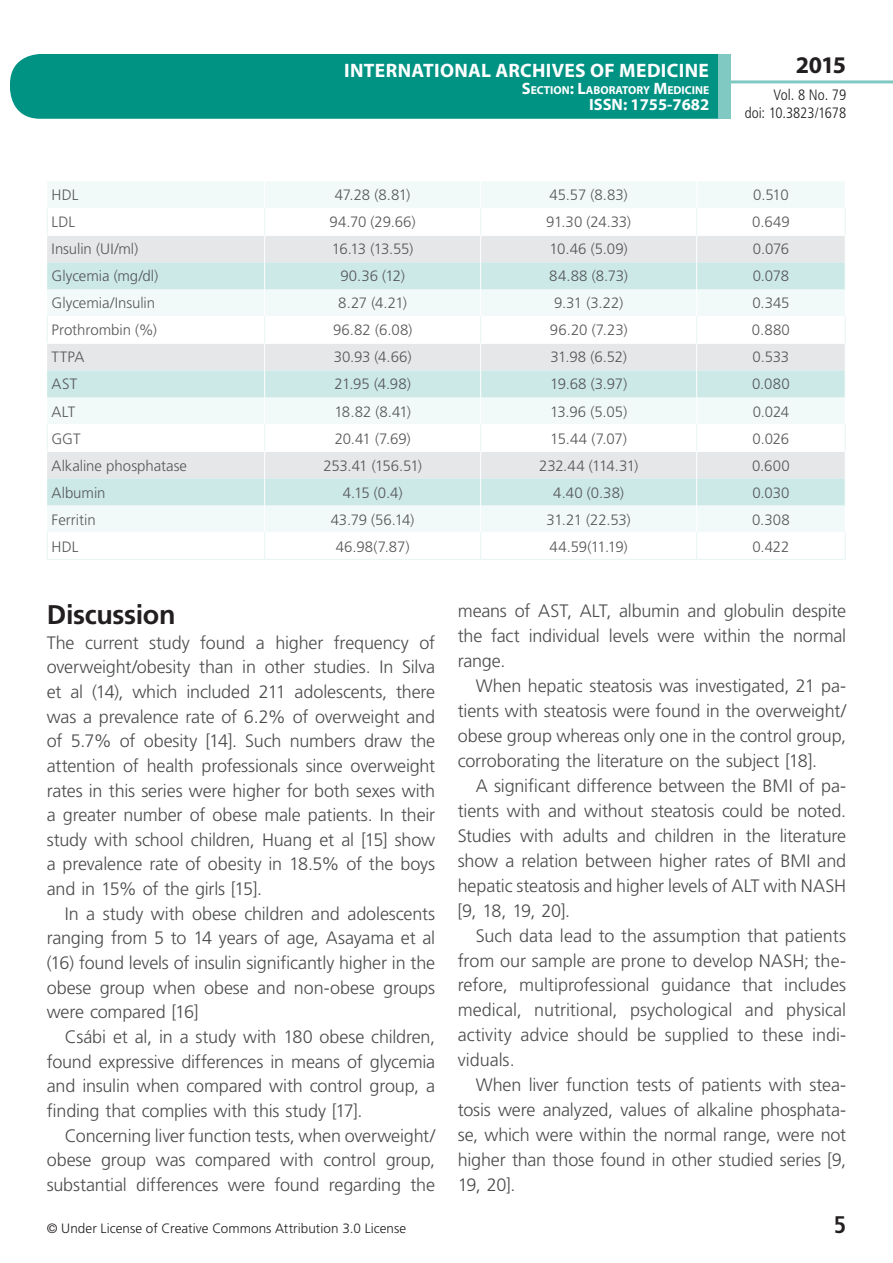
<style>
.page{position:relative;width:893px;height:1263px;background:#fff}
.page>*{position:absolute;margin:0;border:0;box-sizing:border-box;transform-origin:0 0}
.t1{font:700 27px "Frutiger LT Std";letter-spacing:-.015em;color:#231f20}
.t2{font:700 24px "Myriad Pro";color:#231f20}
.t3{font:700 condensed 24px "Frutiger LT Std";color:#231f20}
.t4{font:700 19.5px "Myriad Pro";letter-spacing:.02em;color:#fff}
.t5{font:300 18px/24.6px "Frutiger LT Std";letter-spacing:-.01em;color:#4b4c4d;text-align:justify}
.t6{font:700 16.5px "Myriad Pro";color:#fff}
.t7{font:300 15px "Frutiger LT Std";letter-spacing:-.005em;color:#57585a}
.t8{font:300 condensed 15px/18px "Frutiger LT Std";letter-spacing:-.01em;color:#231f20;text-align:right}
.t9{font:300 15px "Frutiger LT Std";letter-spacing:-.045em;color:#57585a}
.t10{font:300 15px "Frutiger LT Std";letter-spacing:-.03em;color:#57585a}
.t11{font:300 13.5px "Frutiger LT Std";letter-spacing:.005em;color:#231f20}
.t12{font:700 11.55px "Myriad Pro";color:#fff}
.s1{font-size:16.5px}
</style>
<div class="page">
<div style="left:10px;top:54px;width:775px;height:65px;background:#009384;border-radius:30px"></div>
<div style="left:732px;top:0;width:161px;height:157px;background:#fff"></div>
<hr style="left:730px;top:80px;width:163px;height:3px;background:#80c9c2">
<div style="left:718px;top:54px;width:13px;height:65px;background:#80c9c2"></div>
<div style="left:47px;top:182px;width:797px;height:26px;background:#f2faf9"></div>
<div style="left:47px;top:505px;width:798px;height:27px;background:#f2faf9"></div>
<div style="left:47px;top:236px;width:798px;height:26px;background:#e6e7e9"></div>
<svg style="left:47px;top:262px;width:798px;height:243px"></svg>
<hr style="left:47px;top:343px;width:218px;height:1px;background:#fff">
<hr style="left:265px;top:343px;width:216px;height:1px;background:#fff">
<hr style="left:481px;top:343px;width:216px;height:1px;background:#fff">
<hr style="left:697px;top:343px;width:149px;height:1px;background:#fff">
<hr style="left:47px;top:451px;width:218px;height:1px;background:#fff">
<hr style="left:265px;top:451px;width:216px;height:1px;background:#fff">
<hr style="left:481px;top:451px;width:216px;height:1px;background:#fff">
<hr style="left:697px;top:451px;width:149px;height:1px;background:#fff">
<svg style="left:47px;top:208px;width:1px;height:27px"></svg>
<svg style="left:47px;top:316px;width:1px;height:27px"></svg>
<svg style="left:47px;top:424px;width:1px;height:27px"></svg>
<svg style="left:47px;top:532px;width:1px;height:27px"></svg>
<svg style="left:264px;top:182px;width:1px;height:377px"></svg>
<svg style="left:480px;top:182px;width:1px;height:377px"></svg>
<svg style="left:696px;top:182px;width:1px;height:377px"></svg>
<svg style="left:845px;top:208px;width:1px;height:351px"></svg>
<hr style="left:47px;top:559px;width:218px;height:1px;background:#e6f4f3">
<hr style="left:265px;top:559px;width:216px;height:1px;background:#e6f4f3">
<hr style="left:481px;top:559px;width:216px;height:1px;background:#e6f4f3">
<hr style="left:697px;top:559px;width:149px;height:1px;background:#e6f4f3">
<p class="t4" style="left:344px;top:58px;width:366px">INTERNATIONAL ARCHIVES OF MEDICINE</p>
<p class="t12" style="left:522px;top:82px;width:189px"><span class="s1">S</span>ECTION<span class="s1">: L</span>ABORATORY <span class="s1">M</span>EDICINE</p>
<p class="t6" style="left:589px;top:94px;width:122px">ISSN : 1755-7682</p>
<h2 class="t2" style="left:796px;top:49px;width:52px">2015</h2>
<p class="t8" style="left:745px;top:86px;width:103px">Vol. 8 No. 79<br>doi: 10.3823/1678</p>
<p class="t7" style="left:52px;top:187px;width:28px">HDL</p>
<p class="t7" style="left:335px;top:187px;width:77px">47.28 (8.81)</p>
<p class="t7" style="left:550px;top:187px;width:80px">45.57 (8.83)</p>
<p class="t7" style="left:753px;top:187px;width:37px">0.510</p>
<p class="t7" style="left:52px;top:214px;width:25px">LDL</p>
<p class="t7" style="left:330px;top:214px;width:88px">94.70 (29.66)</p>
<p class="t7" style="left:546px;top:214px;width:86px">91.30 (24.33)</p>
<p class="t7" style="left:752px;top:214px;width:39px">0.649</p>
<p class="t7" style="left:52px;top:241px;width:88px">Insulin (UI/ml)</p>
<p class="t7" style="left:332px;top:241px;width:83px">16.13 (13.55)</p>
<p class="t7" style="left:550px;top:241px;width:80px">10.46 (5.09)</p>
<p class="t7" style="left:753px;top:241px;width:38px">0.076</p>
<p class="t7" style="left:52px;top:268px;width:108px">Glycemia (mg/dl)</p>
<p class="t7" style="left:340px;top:268px;width:66px">90.36 (12)</p>
<p class="t7" style="left:549px;top:268px;width:80px">84.88 (8.73)</p>
<p class="t7" style="left:753px;top:268px;width:38px">0.078</p>
<p class="t7" style="left:52px;top:295px;width:105px">Glycemia/Insulin</p>
<p class="t7" style="left:338px;top:295px;width:70px">8.27 (4.21)</p>
<p class="t7" style="left:554px;top:295px;width:71px">9.31 (3.22)</p>
<p class="t7" style="left:752px;top:295px;width:39px">0.345</p>
<p class="t7" style="left:52px;top:322px;width:107px">Prothrombin (%)</p>
<p class="t7" style="left:333px;top:322px;width:81px">96.82 (6.08)</p>
<p class="t7" style="left:550px;top:322px;width:79px">96.20 (7.23)</p>
<p class="t7" style="left:752px;top:322px;width:40px">0.880</p>
<p class="t7" style="left:52px;top:349px;width:34px">TTPA</p>
<p class="t7" style="left:334px;top:349px;width:79px">30.93 (4.66)</p>
<p class="t7" style="left:550px;top:349px;width:78px">31.98 (6.52)</p>
<p class="t7" style="left:753px;top:349px;width:38px">0.533</p>
<p class="t7" style="left:52px;top:376px;width:27px">AST</p>
<p class="t7" style="left:334px;top:376px;width:78px">21.95 (4.98)</p>
<p class="t7" style="left:550px;top:376px;width:79px">19.68 (3.97)</p>
<p class="t7" style="left:752px;top:376px;width:39px">0.080</p>
<p class="t7" style="left:52px;top:403px;width:25px">ALT</p>
<p class="t7" style="left:334px;top:403px;width:78px">18.82 (8.41)</p>
<p class="t7" style="left:550px;top:403px;width:79px">13.96 (5.05)</p>
<p class="t7" style="left:753px;top:403px;width:38px">0.024</p>
<p class="t7" style="left:52px;top:430px;width:30px">GGT</p>
<p class="t7" style="left:335px;top:430px;width:77px">20.41 (7.69)</p>
<p class="t7" style="left:550px;top:430px;width:78px">15.44 (7.07)</p>
<p class="t7" style="left:753px;top:430px;width:38px">0.026</p>
<p class="t7" style="left:52px;top:457px;width:137px">Alkaline phosphatase</p>
<p class="t9" style="left:323px;top:457px;width:100px">253.41 (156.51)</p>
<p class="t10" style="left:539px;top:457px;width:101px">232.44 (114.31)</p>
<p class="t7" style="left:752px;top:457px;width:39px">0.600</p>
<p class="t7" style="left:52px;top:484px;width:55px">Albumin</p>
<p class="t7" style="left:343px;top:484px;width:61px">4.15 (0.4)</p>
<p class="t7" style="left:553px;top:484px;width:72px">4.40 (0.38)</p>
<p class="t7" style="left:752px;top:484px;width:39px">0.030</p>
<p class="t7" style="left:52px;top:511px;width:46px">Ferritin</p>
<p class="t7" style="left:331px;top:511px;width:85px">43.79 (56.14)</p>
<p class="t7" style="left:547px;top:511px;width:86px">31.21 (22.53)</p>
<p class="t7" style="left:752px;top:511px;width:39px">0.308</p>
<p class="t7" style="left:52px;top:538px;width:28px">HDL</p>
<p class="t7" style="left:336px;top:538px;width:75px">46.98(7.87)</p>
<p class="t7" style="left:550px;top:538px;width:80px">44.59(11.19)</p>
<p class="t7" style="left:752px;top:538px;width:39px">0.422</p>
<h1 class="t1" style="left:47px;top:599px;width:130px">Discussion</h1>
<p class="t5" style="left:47px;top:630px;width:390px">The current study found a higher frequency of overweight/obesity than in other studies. In Silva et al (14), which included 211 adolescents, there was a prevalence rate of 6.2% of overweight and of 5.7% of obesity [14]. Such numbers draw the attention of health professionals since overweight rates in this series were higher for both sexes with a greater number of obese male patients. In their study with school children, Huang et al [15] show a prevalence rate of obesity in 18.5% of the boys and in 15% of the girls [15].</p>
<p class="t5" style="left:47px;top:901px;width:390px;text-indent:18px">In a study with obese children and adolescents ranging from 5 to 14 years of age, Asayama et al (16) found levels of insulin significantly higher in the obese group when obese and non-obese groups were compared [16]</p>
<p class="t5" style="left:47px;top:1025px;width:390px;text-indent:18px">Csábi et al, in a study with 180 obese children, found expressive differences in means of glycemia and insulin when compared with control group, a finding that complies with this study [17].</p>
<p class="t5" style="left:47px;top:1123px;width:390px;text-indent:18px">Concerning liver function tests, when overweight/ obese group was compared with control group, substantial differences were found regarding the</p>
<p class="t5" style="left:458px;top:599px;width:390px">means of AST, ALT, albumin and globulin despite the fact individual levels were within the normal range.</p>
<p class="t5" style="left:458px;top:674px;width:390px;text-indent:18px">When hepatic steatosis was investigated, 21 pa&shy;tients with steatosis were found in the overweight/ obese group whereas only one in the control group, corroborating the literature on the subject [18].</p>
<p class="t5" style="left:458px;top:773px;width:390px;text-indent:18px">A significant difference between the BMI of pa&shy;tients with and without steatosis could be noted.<br>Studies with adults and children in the literature show a relation between higher rates of BMI and hepatic steatosis and higher levels of ALT with NASH [9, 18, 19, 20].</p>
<p class="t5" style="left:458px;top:923px;width:390px;text-indent:18px">Such data lead to the assumption that patients from our sample are prone to develop NASH; the&shy;refore, multiprofessional guidance that includes medical, nutritional, psychological and physical activity advice should be supplied to these indi&shy;viduals.</p>
<p class="t5" style="left:458px;top:1073px;width:390px;text-indent:18px">When liver function tests of patients with stea&shy;tosis were analyzed, values of alkaline phosphata&shy;se, which were within the normal range, were not higher than those found in other studied series [9, 19, 20].</p>
<p class="t11" style="left:47px;top:1220px;width:361px">© Under License of Creative Commons Attribution 3.0 License</p>
<h2 class="t3" style="left:834px;top:1210px;width:14px">5</h2>
</div>
